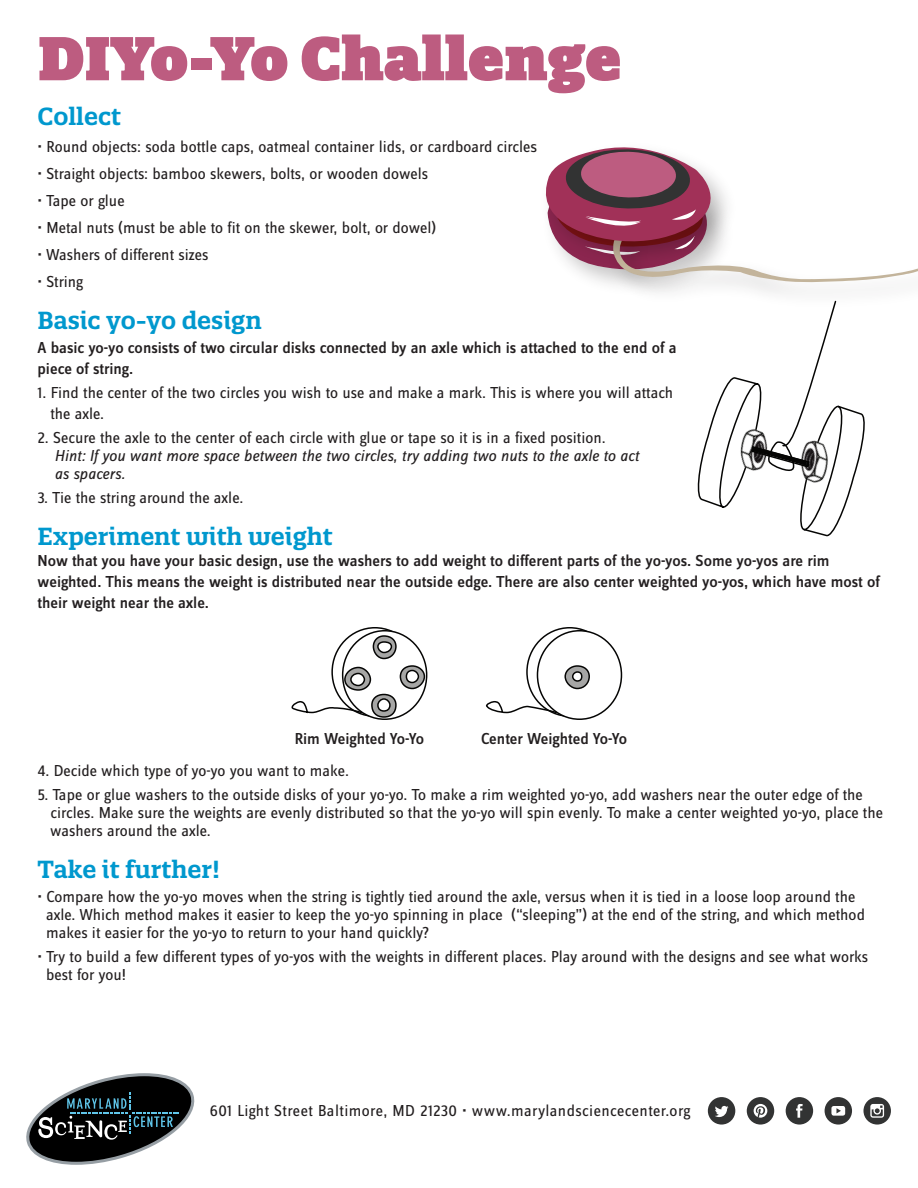
<style>
.page{position:relative;width:918px;height:1188px;background:#fff}
.page>*{position:absolute;margin:0;border:0;box-sizing:border-box;transform-origin:0 0}
.t1{font:900 60px "Quatro Slab";color:#bd5c80}
.t2{font:600 24px "Quatro Slab";color:#0098ce}
.t3{font:16.5px/18px "Zine Sans Dis";color:#231f20}
.t4{font:500 16.5px/21px "Zine Sans Dis";color:#231f20}
.t5{font:italic 16.5px/18px "Zine Sans Dis";color:#231f20}
.t6{font:16.5px "Zine Sans Dis";letter-spacing:.025em;color:#231f20}
</style>
<div class="page">
<svg style="left:26px;top:1073px;width:168px;height:92px"></svg>
<div style="left:708px;top:1097px;width:27px;height:28px;background:#323333;border-radius:50%"></div>
<svg style="left:715px;top:1106px;width:13px;height:11px"></svg>
<div style="left:747px;top:1097px;width:27px;height:28px;background:#323333;border-radius:50%"></div>
<svg style="left:754px;top:1104px;width:13px;height:14px"></svg>
<div style="left:786px;top:1097px;width:27px;height:28px;background:#323333;border-radius:50%"></div>
<svg style="left:796px;top:1104px;width:7px;height:14px"></svg>
<div style="left:825px;top:1097px;width:27px;height:28px;background:#323333;border-radius:50%"></div>
<svg style="left:831px;top:1106px;width:14px;height:10px"></svg>
<div style="left:863px;top:1097px;width:28px;height:28px;background:#323333;border-radius:50%"></div>
<svg style="left:870px;top:1104px;width:14px;height:14px"></svg>
<svg style="left:697px;top:315px;width:168px;height:222px"></svg>
<svg style="left:291px;top:634px;width:135px;height:84px"></svg>
<div style="left:537px;top:630px;width:85px;height:90px;border:2px solid #050504;border-radius:50%"></div>
<svg style="left:485px;top:700px;width:73px;height:14px"></svg>
<svg style="left:564px;top:665px;width:26px;height:25px"></svg>
<img style="left:627px;top:287px;width:210px;height:28px">
<svg style="left:545px;top:147px;width:373px;height:140px"></svg>
<h1 class="t1" style="left:38px;top:21px;width:585px">DIYo-Yo Challenge</h1>
<h2 class="t2" style="left:38px;top:101px;width:85px">Collect</h2>
<p class="t3" style="left:38px;top:139px;width:501px">• Round objects: soda bottle caps, oatmeal container lids, or cardboard circles</p>
<p class="t3" style="left:38px;top:166px;width:392px">• Straight objects: bamboo skewers, bolts, or wooden dowels</p>
<p class="t3" style="left:38px;top:193px;width:89px">• Tape or glue</p>
<p class="t3" style="left:38px;top:220px;width:400px">• Metal nuts (must be able to fit on the skewer, bolt, or dowel)</p>
<p class="t3" style="left:38px;top:247px;width:173px">• Washers of different sizes</p>
<p class="t3" style="left:38px;top:274px;width:47px">• String</p>
<h2 class="t2" style="left:38px;top:305px;width:226px">Basic yo-yo design</h2>
<p class="t4" style="left:38px;top:338px;width:641px">A basic yo-yo consists of two circular disks connected by an axle which is attached to the end of a piece of string.</p>
<p class="t3" style="left:50px;top:383px;width:624px;line-height:21px;text-indent:-13px">1. Find the center of the two circles you wish to use and make a mark. This is where you will attach the axle.</p>
<p class="t3" style="left:38px;top:430px;width:570px">2. Secure the axle to the center of each circle with glue or tape so it is in a fixed position.</p>
<p class="t5" style="left:55px;top:448px;width:586px">Hint: If you want more space between the two circles, try adding two nuts to the axle to act as spacers.</p>
<p class="t3" style="left:38px;top:490px;width:207px">3. Tie the string around the axle.</p>
<h2 class="t2" style="left:38px;top:521px;width:297px">Experiment with weight</h2>
<p class="t4" style="left:38px;top:551px;width:844px">Now that you have your basic design, use the washers to add weight to different parts of the yo-yos. Some yo-yos are rim weighted. This means the weight is distributed near the outside edge. There are also center weighted yo-yos, which have most of their weight near the axle.</p>
<p class="t4" style="left:295px;top:729px;width:131px">Rim Weighted Yo-Yo</p>
<p class="t4" style="left:481px;top:729px;width:148px">Center Weighted Yo-Yo</p>
<p class="t3" style="left:38px;top:763px;width:313px">4. Decide which type of yo-yo you want to make.</p>
<p class="t3" style="left:50px;top:787px;width:834px;text-indent:-13px">5. Tape or glue washers to the outside disks of your yo-yo. To make a rim weighted yo-yo, add washers near the outer edge of the circles. Make sure the weights are evenly distributed so that the yo-yo will spin evenly. To make a center weighted yo-yo, place the washers around the axle.</p>
<h2 class="t2" style="left:38px;top:854px;width:184px">Take it further!</h2>
<p class="t3" style="left:46px;top:889px;width:821px;text-indent:-9px">• Compare how the yo-yo moves when the string is tightly tied around the axle, versus when it is tied in a loose loop around the axle. Which method makes it easier to keep the yo-yo spinning in place (“sleeping”) at the end of the string, and which method makes it easier for the yo-yo to return to your hand quickly?</p>
<p class="t3" style="left:46px;top:949px;width:824px;text-indent:-9px">• Try to build a few different types of yo-yos with the weights in different places. Play around with the designs and see what works best for you!</p>
<p class="t6" style="left:210px;top:1103px;width:482px">601 Light Street Baltimore, MD 21230 • www.marylandsciencecenter.org</p>
</div>
